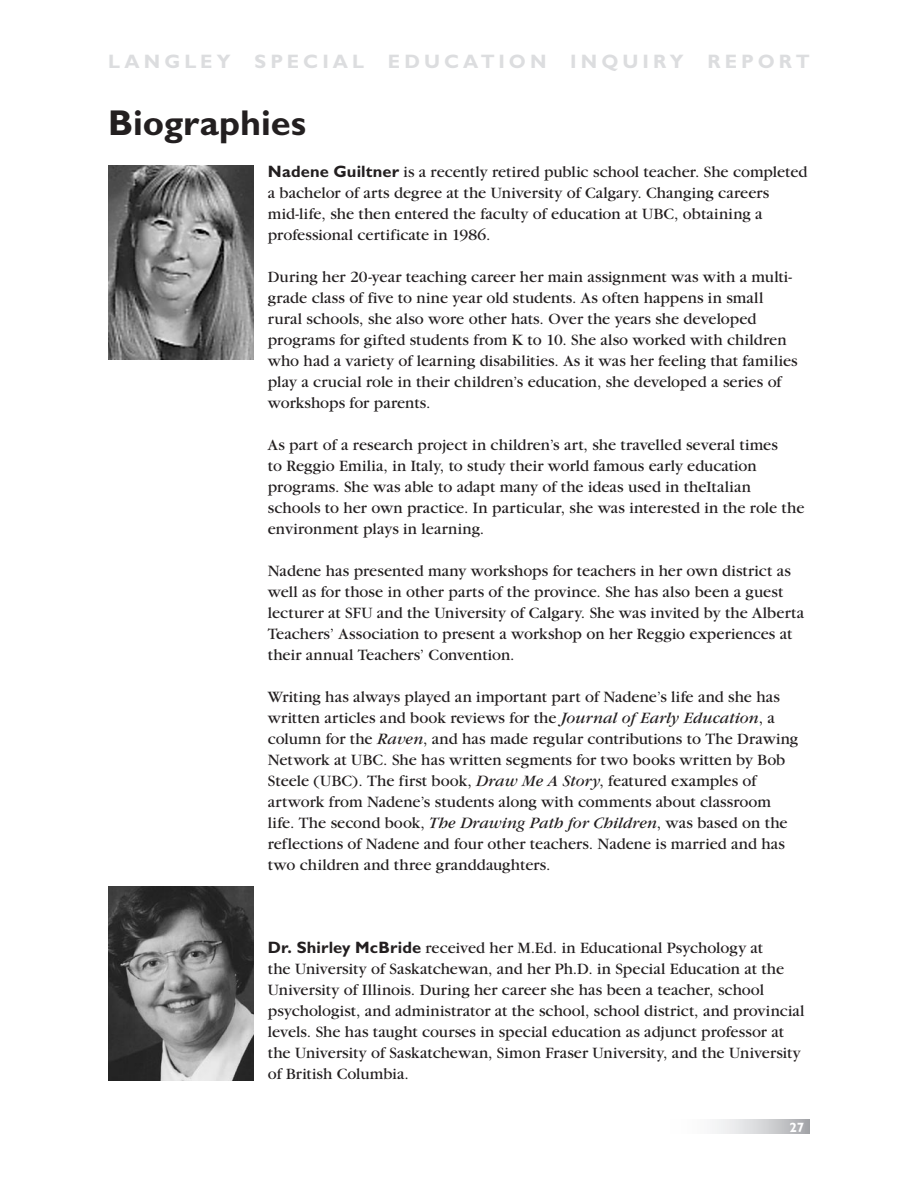
<style>
.page{position:relative;width:918px;height:1188px;background:#fff}
.page>*{position:absolute;margin:0;border:0;box-sizing:border-box;transform-origin:0 0}
.t1{font:700 36px "Gill Sans";color:#231f20}
.t2{font:700 19.5px "Gill Sans";letter-spacing:.205em;color:#dcdddf}
.t3{font:16.5px/21px "Garamond";color:#231f20}
.t4{font:700 13.5px "Gill Sans";color:#fff}
.s1{font-family:"Gill Sans";font-weight:700}
.s2{font-style:italic}
</style>
<div class="page">
<svg style="left:715px;top:1120px;width:95px;height:14px"></svg>
<img style="left:108px;top:166px;width:146px;height:193px">
<img style="left:108px;top:886px;width:146px;height:194px">
<p class="t2" style="left:108px;top:50px;width:703px">LANGLEY SPECIAL EDUCATION INQUIRY REPORT</p>
<h1 class="t1" style="left:108px;top:102px;width:200px">Biographies</h1>
<p class="t3" style="left:268px;top:162px;width:541px"><span class="s1">Nadene Guiltner</span> is a recently retired public school teacher. She completed a bachelor of arts degree at the University of Calgary. Changing careers mid-life, she then entered the faculty of education at UBC, obtaining a professional certificate in 1986.</p>
<p class="t3" style="left:268px;top:267px;width:531px">During her 20-year teaching career her main assignment was with a multi&shy;grade class of five to nine year old students. As often happens in small rural schools, she also wore other hats. Over the years she developed programs for gifted students from K to 10. She also worked with children who had a variety of learning disabilities. As it was her feeling that families play a crucial role in their children’s education, she developed a series of workshops for parents.</p>
<p class="t3" style="left:268px;top:435px;width:538px">As part of a research project in children’s art, she travelled several times<br>to Reggio Emilia, in Italy, to study their world famous early education programs. She was able to adapt many of the ideas used in theItalian schools to her own practice. In particular, she was interested in the role the environment plays in learning.</p>
<p class="t3" style="left:268px;top:561px;width:538px">Nadene has presented many workshops for teachers in her own district as well as for those in other parts of the province. She has also been a guest lecturer at SFU and the University of Calgary. She was invited by the Alberta Teachers’ Association to present a workshop on her Reggio experiences at their annual Teachers’ Convention.</p>
<p class="t3" style="left:268px;top:687px;width:532px">Writing has always played an important part of Nadene’s life and she has written articles and book reviews for the <span class="s2">Journal of Early Education</span>, a column for the <span class="s2">Raven</span>, and has made regular contributions to The Drawing Network at UBC. She has written segments for two books written by Bob Steele (UBC). The first book, <span class="s2">Draw Me A Story</span>, featured examples of artwork from Nadene’s students along with comments about classroom life. The second book, <span class="s2">The Drawing Path for Children</span>, was based on the reflections of Nadene and four other teachers. Nadene is married and has two children and three granddaughters.</p>
<p class="t3" style="left:268px;top:938px;width:538px"><span class="s1">Dr. Shirley McBride</span> received her M.Ed. in Educational Psychology at<br>the University of Saskatchewan, and her Ph.D. in Special Education at the University of Illinois. During her career she has been a teacher, school psychologist, and administrator at the school, school district, and provincial levels. She has taught courses in special education as adjunct professor at the University of Saskatchewan, Simon Fraser University, and the University of British Columbia.</p>
<p class="t4" style="left:789px;top:1119px;width:16px">27</p>
</div>
